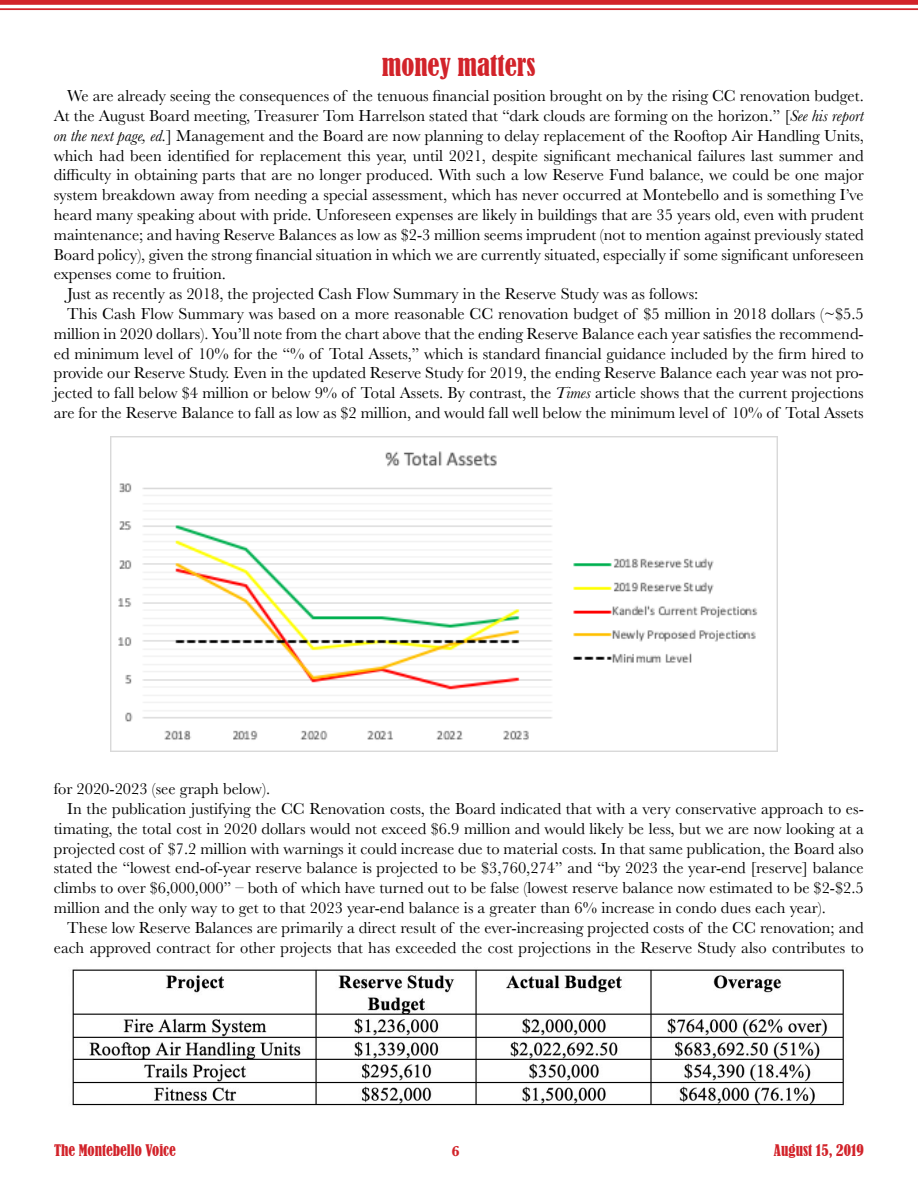
<style>
.page{position:relative;width:918px;height:1188px;background:#fff}
.page>*{position:absolute;margin:0;border:0;box-sizing:border-box;transform-origin:0 0}
.t1{font:condensed 27px "Bernard";color:#d2232a}
.t2{font:16.5px "Baskerville";color:#000}
.t3{font:condensed 15px "Bernard";color:#d2232a}
.t4{font:700 15px "Baskerville";color:#d2232a}
.s1{font-style:italic}
</style>
<div class="page">
<div style="left:0;top:0;width:918px;height:5px;background:#d2232a"></div>
<hr style="left:0;top:8px;width:918px;height:2px;background:#d2232a">
<img style="left:111px;top:436px;width:667px;height:316px">
<img style="left:72px;top:969px;width:772px;height:137px">
<h1 class="t1" style="left:382px;top:50px;width:155px">money matters</h1>
<p class="t2" style="left:67px;top:85px;width:798px">We are already seeing the consequences of the tenuous financial position brought on by the rising CC renovation budget.</p>
<p class="t2" style="left:54px;top:105px;width:812px">At the August Board meeting, Treasurer Tom Harrelson stated that “dark clouds are forming on the horizon.” [<span class="s1">See his report</span></p>
<p class="t2" style="left:54px;top:125px;width:812px"><span class="s1">on the next page, ed.</span>] Management and the Board are now planning to delay replacement of the Rooftop Air Handling Units,</p>
<p class="t2" style="left:54px;top:145px;width:811px">which had been identified for replacement this year, until 2021, despite significant mechanical failures last summer and</p>
<p class="t2" style="left:54px;top:165px;width:812px">difficulty in obtaining parts that are no longer produced. With such a low Reserve Fund balance, we could be one major</p>
<p class="t2" style="left:54px;top:184px;width:812px">system breakdown away from needing a special assessment, which has never occurred at Montebello and is something I’ve</p>
<p class="t2" style="left:54px;top:204px;width:812px">heard many speaking about with pride. Unforeseen expenses are likely in buildings that are 35 years old, even with prudent</p>
<p class="t2" style="left:54px;top:224px;width:812px">maintenance; and having Reserve Balances as low as $2-3 million seems imprudent (not to mention against previously stated</p>
<p class="t2" style="left:54px;top:244px;width:812px">Board policy), given the strong financial situation in which we are currently situated, especially if some significant unforeseen</p>
<p class="t2" style="left:54px;top:264px;width:174px">expenses come to fruition.</p>
<p class="t2" style="left:67px;top:283px;width:633px">Just as recently as 2018, the projected Cash Flow Summary in the Reserve Study was as follows:</p>
<p class="t2" style="left:67px;top:303px;width:798px">This Cash Flow Summary was based on a more reasonable CC renovation budget of $5 million in 2018 dollars (~$5.5</p>
<p class="t2" style="left:54px;top:323px;width:812px">million in 2020 dollars). You’ll note from the chart above that the ending Reserve Balance each year satisfies the recommend-</p>
<p class="t2" style="left:54px;top:343px;width:812px">ed minimum level of 10% for the “% of Total Assets,” which is standard financial guidance included by the firm hired to</p>
<p class="t2" style="left:54px;top:363px;width:812px">provide our Reserve Study. Even in the updated Reserve Study for 2019, the ending Reserve Balance each year was not pro-</p>
<p class="t2" style="left:54px;top:382px;width:811px">jected to fall below $4 million or below 9% of Total Assets. By contrast, the <span class="s1">Times</span> article shows that the current projections</p>
<p class="t2" style="left:54px;top:402px;width:811px">are for the Reserve Balance to fall as low as $2 million, and would fall well below the minimum level of 10% of Total Assets</p>
<p class="t2" style="left:54px;top:778px;width:218px">for 2020-2023 (see graph below).</p>
<p class="t2" style="left:67px;top:798px;width:798px">In the publication justifying the CC Renovation costs, the Board indicated that with a very conservative approach to es-</p>
<p class="t2" style="left:54px;top:818px;width:812px">timating, the total cost in 2020 dollars would not exceed $6.9 million and would likely be less, but we are now looking at a</p>
<p class="t2" style="left:54px;top:838px;width:812px">projected cost of $7.2 million with warnings it could increase due to material costs. In that same publication, the Board also</p>
<p class="t2" style="left:54px;top:858px;width:812px">stated the “lowest end-of-year reserve balance is projected to be $3,760,274” and “by 2023 the year-end [reserve] balance</p>
<p class="t2" style="left:54px;top:877px;width:812px">climbs to over $6,000,000” – both of which have turned out to be false (lowest reserve balance now estimated to be $2-$2.5</p>
<p class="t2" style="left:54px;top:897px;width:774px">million and the only way to get to that 2023 year-end balance is a greater than 6% increase in condo dues each year).</p>
<p class="t2" style="left:67px;top:917px;width:798px">These low Reserve Balances are primarily a direct result of the ever-increasing projected costs of the CC renovation; and</p>
<p class="t2" style="left:54px;top:937px;width:811px">each approved contract for other projects that has exceeded the cost projections in the Reserve Study also contributes to</p>
<p class="t3" style="left:54px;top:1141px;width:123px">The Montebello Voice</p>
<p class="t4" style="left:452px;top:1140px;width:10px">6</p>
<p class="t3" style="left:774px;top:1141px;width:92px">August 15, 2019</p>
</div>
